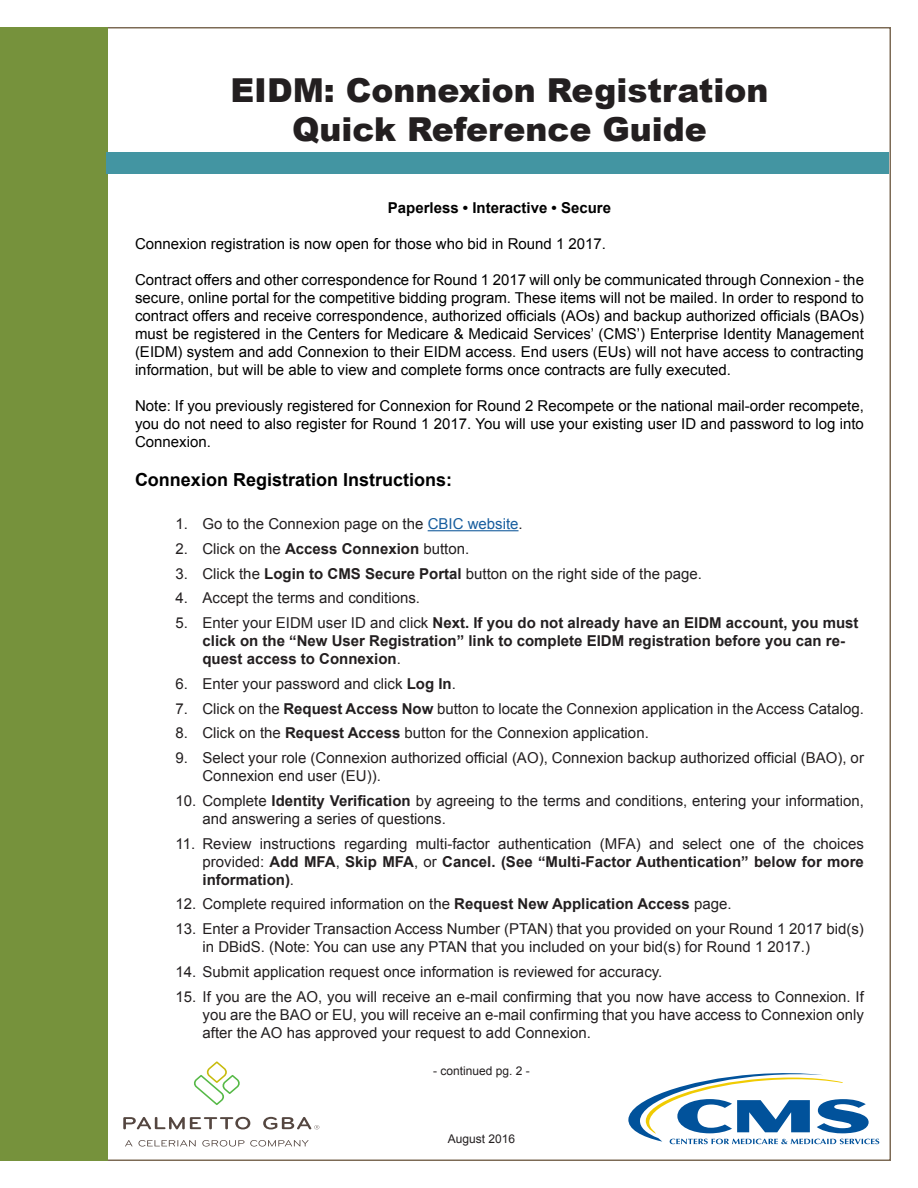
<style>
.page{position:relative;width:918px;height:1188px;background:#fff}
.page>*{position:absolute;margin:0;border:0;box-sizing:border-box;transform-origin:0 0}
.t1{font:900 33px "Arial";color:#231f20}
.t2{font:700 18px "Arial";color:#000}
.t3{font:15px/18px "Arial";color:#231f20}
.t4{font:15px/18px "Arial";color:#000;text-align:justify}
.t5{font:700 15px/18px "Arial";color:#231f20}
.t6{font:700 15px "Arial";color:#000}
.t7{font:12px "Arial";color:#231f20}
.s1{color:#175d9e}
.s2{font-weight:700}
.s3{font-weight:400}
</style>
<div class="page">
<hr style="left:428px;top:530px;width:91px;height:1px;background:#175d9e">
<div style="left:0;top:27px;width:108px;height:1134px;background:#76923c"></div>
<div style="left:106px;top:152px;width:784px;height:21px;background:#4395a2"></div>
<svg style="left:194px;top:1061px;width:46px;height:44px"></svg>
<svg style="left:125px;top:1140px;width:7px;height:7px"></svg>
<svg style="left:138px;top:1140px;width:58px;height:7px"></svg>
<svg style="left:202px;top:1140px;width:42px;height:7px"></svg>
<svg style="left:250px;top:1140px;width:58px;height:7px"></svg>
<svg style="left:123px;top:1117px;width:127px;height:12px"></svg>
<svg style="left:263px;top:1117px;width:56px;height:12px"></svg>
<svg style="left:628px;top:1073px;width:251px;height:71px"></svg>
<p class="t1" style="left:230px;top:66px;width:540px">EIDM: Connexion Registration</p>
<p class="t1" style="left:292px;top:106px;width:416px">Quick Reference Guide</p>
<p class="t6" style="left:388px;top:198px;width:225px">Paperless • Interactive • Secure</p>
<p class="t4" style="left:135px;top:235px;width:473px">Connexion registration is now open for those who bid in Round 1 2017.</p>
<p class="t4" style="left:135px;top:271px;width:731px">Contract offers and other correspondence for Round 1 2017 will only be communicated through Connexion - the secure, online portal for the competitive bidding program. These items will not be mailed. In order to respond to contract offers and receive correspondence, authorized officials (AOs) and backup authorized officials (BAOs) must be registered in the Centers for Medicare &amp; Medicaid Services’ (CMS’) Enterprise Identity Management (EIDM) system and add Connexion to their EIDM access. End users (EUs) will not have access to contracting information, but will be able to view and complete forms once contracts are fully executed.</p>
<p class="t4" style="left:135px;top:397px;width:731px">Note: If you previously registered for Connexion for Round 2 Recompete or the national mail-order recompete, you do not need to also register for Round 1 2017. You will use your existing user ID and password to log into Connexion.</p>
<p class="t2" style="left:135px;top:468px;width:319px">Connexion Registration Instructions:</p>
<p class="t3" style="left:176px;top:515px;width:349px">1. Go to the Connexion page on the <span class="s1">CBIC website</span>.</p>
<p class="t3" style="left:176px;top:540px;width:295px">2. Click on the <span class="s2">Access Connexion</span> button.</p>
<p class="t3" style="left:176px;top:565px;width:528px">3. Click the <span class="s2">Login to CMS Secure Portal</span> button on the right side of the page.</p>
<p class="t3" style="left:176px;top:589px;width:246px">4. Accept the terms and conditions.</p>
<p class="t5" style="left:202px;top:614px;width:658px;text-indent:-27px"><span class="s3">5. Enter your EIDM user ID and click</span> Next. If you do not already have an EIDM account, you must click on the “New User Registration” link to complete EIDM registration before you can re&shy;quest access to Connexion<span class="s3">.</span></p>
<p class="t3" style="left:176px;top:675px;width:282px">6. Enter your password and click <span class="s2">Log In</span>.</p>
<p class="t3" style="left:176px;top:700px;width:690px">7. Click on the <span class="s2">Request Access Now</span> button to locate the Connexion application in the Access Catalog.</p>
<p class="t3" style="left:176px;top:724px;width:475px">8. Click on the <span class="s2">Request Access</span> button for the Connexion application.</p>
<p class="t3" style="left:202px;top:749px;width:663px;text-indent:-27px">9. Select your role (Connexion authorized official (AO), Connexion backup authorized official (BAO), or<br>Connexion end user (EU)).</p>
<p class="t3" style="left:202px;top:792px;width:663px;text-indent:-27px">10. Complete <span class="s2">Identity Verification</span> by agreeing to the terms and conditions, entering your information, and answering a series of questions.</p>
<p class="t3" style="left:202px;top:835px;width:663px;text-align:justify;text-indent:-27px">11. Review instructions regarding multi-factor authentication (MFA) and select one of the choices provided: <span class="s2">Add MFA</span>, <span class="s2">Skip MFA</span>, or <span class="s2">Cancel. (See “Multi-Factor Authentication” below for more information)</span>.</p>
<p class="t3" style="left:176px;top:895px;width:558px">12. Complete required information on the <span class="s2">Request New Application Access</span> page.</p>
<p class="t3" style="left:202px;top:920px;width:663px;text-indent:-27px">13. Enter a Provider Transaction Access Number (PTAN) that you provided on your Round 1 2017 bid(s) in DBidS. (Note: You can use any PTAN that you included on your bid(s) for Round 1 2017.)</p>
<p class="t3" style="left:176px;top:963px;width:488px">14. Submit application request once information is reviewed for accuracy.</p>
<p class="t3" style="left:202px;top:988px;width:663px;text-align:justify;text-indent:-27px">15. If you are the AO, you will receive an e-mail confirming that you now have access to Connexion. If you are the BAO or EU, you will receive an e-mail confirming that you have access to Connexion only after the AO has approved your request to add Connexion.</p>
<p class="t7" style="left:433px;top:1063px;width:98px">- continued pg. 2 -</p>
<p class="t7" style="left:448px;top:1131px;width:69px">August 2016</p>
</div>
